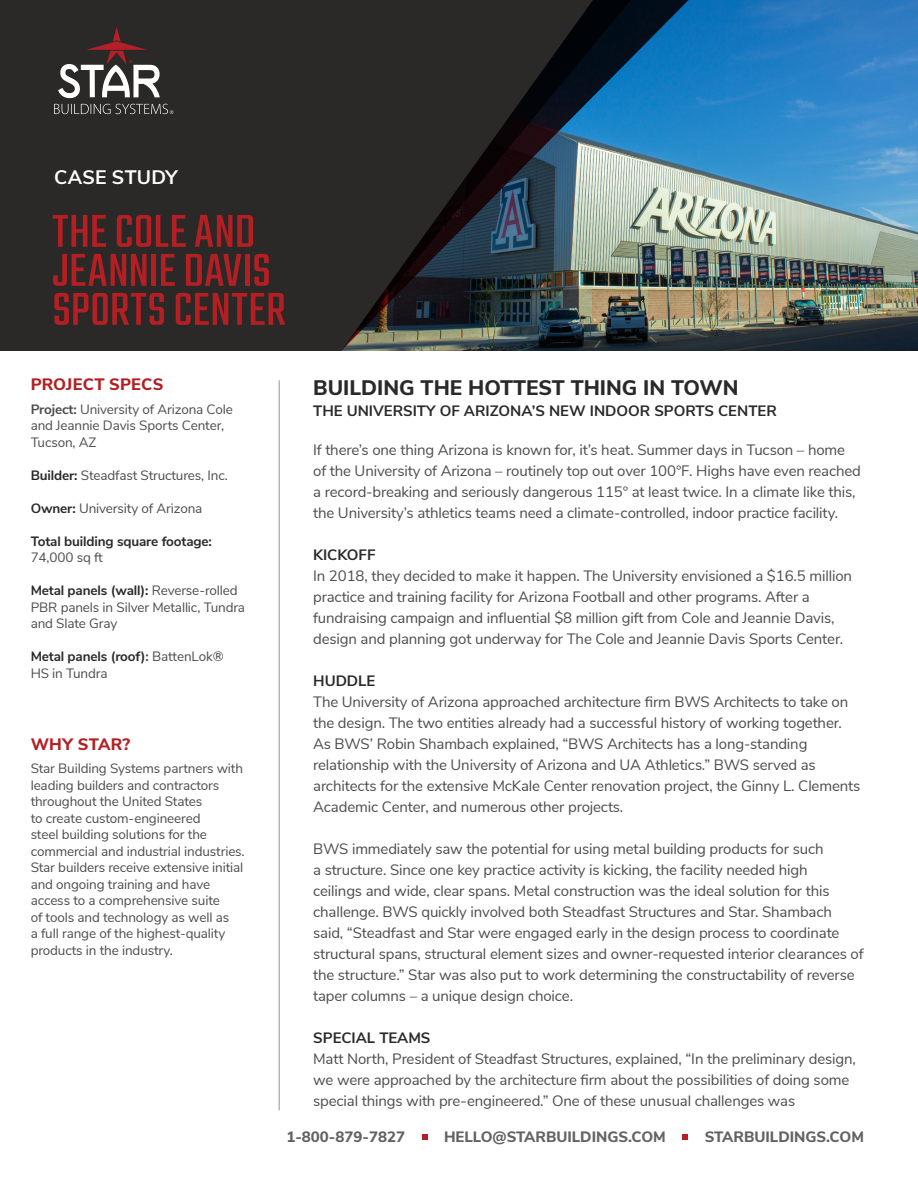
<style>
.page{position:relative;width:918px;height:1188px;background:#fff}
.page>*{position:absolute;margin:0;border:0;box-sizing:border-box;transform-origin:0 0}
.Head{font:51px/39px "Teko";letter-spacing:.005em;color:#b31f23}
.Body_Head_Text{font:800 21px "Nunito Sans";color:#2a2928}
.Panel_Type{font:700 19.5px "Nunito Sans";letter-spacing:.01em;color:#fff}
.Sidebar_Header_Red{font:800 16.5px "Nunito Sans";letter-spacing:.01em;color:#b31f23}
.Body_Text{font:15px/21px "Nunito Sans";letter-spacing:-.01em;color:#4b4c4d}
.Body_Sub_Head_Text{font:700 15px "Nunito Sans";color:#2a2928}
.t1{font:800 15px "Nunito Sans";color:#636366}
.Sidebar_Text{font:13.5px/16.5px "Nunito Sans";letter-spacing:-.01em;color:#4b4c4d}
.Sidebar_Text-2{font:700 13.5px "Nunito Sans";letter-spacing:-.01em;color:#2a2928}
.s1{font-weight:700}
.s2{font-weight:700;color:#2a2928}
</style>
<div class="page">
<img style="left:709px;top:0;width:209px;height:351px">
<img style="left:648px;top:0;width:61px;height:351px">
<img style="left:608px;top:0;width:40px;height:351px">
<svg style="left:0;top:0;width:608px;height:351px;background:#2c2e2f"></svg>
<svg style="left:54px;top:104px;width:119px;height:10px"></svg>
<svg style="left:58px;top:27px;width:102px;height:71px"></svg>
<svg style="left:422px;top:1134px;width:5px;height:6px"></svg>
<svg style="left:683px;top:1134px;width:5px;height:6px"></svg>
<hr style="left:279px;top:380px;width:1px;height:730px;background:#939598">
<p class="Panel_Type" style="left:54px;top:162px;width:125px">CASE STUDY</p>
<p class="Head" style="left:52px;top:216px;width:205px">THE COLE AND</p>
<p class="Head" style="left:52px;top:255px;width:235px">JEANNIE DAVIS<br>SPORTS CENTER</p>
<p class="Sidebar_Header_Red" style="left:31px;top:373px;width:134px">PROJECT SPECS</p>
<p class="Sidebar_Text" style="left:31px;top:400px;width:204px"><span class="s1">Project:</span> University of Arizona Cole and Jeannie Davis Sports Center,<br>Tucson, AZ</p>
<p class="Sidebar_Text" style="left:31px;top:466px;width:199px"><span class="s2">Builder:</span> Steadfast Structures, Inc.</p>
<p class="Sidebar_Text" style="left:31px;top:499px;width:173px"><span class="s2">Owner:</span> University of Arizona</p>
<p class="Sidebar_Text-2" style="left:31px;top:531px;width:183px">Total building square footage:</p>
<p class="Sidebar_Text" style="left:31px;top:548px;width:74px">74,000 sq ft</p>
<p class="Sidebar_Text" style="left:31px;top:581px;width:216px"><span class="s2">Metal panels (wall):</span> Reverse-rolled<br>PBR panels in Silver Metallic, Tundra and Slate Gray</p>
<p class="Sidebar_Text" style="left:31px;top:647px;width:195px"><span class="s2">Metal panels (roof)</span><span class="s1">:</span> BattenLok®<br>HS in Tundra</p>
<p class="Sidebar_Header_Red" style="left:31px;top:732px;width:101px">WHY STAR?</p>
<p class="Sidebar_Text" style="left:31px;top:760px;width:214px">Star Building Systems partners with</p>
<p class="Sidebar_Text" style="left:31px;top:776px;width:190px">leading builders and contractors</p>
<p class="Sidebar_Text" style="left:31px;top:793px;width:173px">throughout the United States</p>
<p class="Sidebar_Text" style="left:31px;top:809px;width:171px">to create custom-engineered</p>
<p class="Sidebar_Text" style="left:31px;top:826px;width:178px">steel building solutions for the</p>
<p class="Sidebar_Text" style="left:31px;top:842px;width:216px">commercial and industrial industries.</p>
<p class="Sidebar_Text" style="left:31px;top:859px;width:214px">Star builders receive extensive initial</p>
<p class="Sidebar_Text" style="left:31px;top:875px;width:181px">and ongoing training and have</p>
<p class="Sidebar_Text" style="left:31px;top:892px;width:191px">access to a comprehensive suite</p>
<p class="Sidebar_Text" style="left:31px;top:908px;width:200px">of tools and technology as well as</p>
<p class="Sidebar_Text" style="left:31px;top:925px;width:196px">a full range of the highest-quality</p>
<p class="Sidebar_Text" style="left:31px;top:941px;width:144px">products in the industry.</p>
<p class="Body_Head_Text" style="left:313px;top:372px;width:427px">BUILDING THE HOTTEST THING IN TOWN</p>
<p class="Body_Sub_Head_Text" style="left:313px;top:400px;width:465px">THE UNIVERSITY OF ARIZONA’S NEW INDOOR SPORTS CENTER</p>
<p class="Body_Text" style="left:313px;top:438px;width:549px">If there’s one thing Arizona is known for, it’s heat. Summer days in Tucson – home of the University of Arizona – routinely top out over 100°F. Highs have even reached a record-breaking and seriously dangerous 115° at least twice. In a climate like this, the University’s athletics teams need a climate-controlled, indoor practice facility.</p>
<p class="Body_Sub_Head_Text" style="left:313px;top:544px;width:64px">KICKOFF</p>
<p class="Body_Text" style="left:313px;top:564px;width:540px">In 2018, they decided to make it happen. The University envisioned a $16.5 million practice and training facility for Arizona Football and other programs. After a fundraising campaign and influential $8 million gift from Cole and Jeannie Davis, design and planning got underway for The Cole and Jeannie Davis Sports Center.</p>
<p class="Body_Sub_Head_Text" style="left:313px;top:670px;width:64px">HUDDLE</p>
<p class="Body_Text" style="left:313px;top:690px;width:549px">The University of Arizona approached architecture firm BWS Architects to take on the design. The two entities already had a successful history of working together.<br>As BWS’ Robin Shambach explained, “BWS Architects has a long-standing relationship with the University of Arizona and UA Athletics.” BWS served as architects for the extensive McKale Center renovation project, the Ginny L. Clements Academic Center, and numerous other projects.</p>
<p class="Body_Text" style="left:313px;top:837px;width:552px">BWS immediately saw the potential for using metal building products for such<br>a structure. Since one key practice activity is kicking, the facility needed high<br>ceilings and wide, clear spans. Metal construction was the ideal solution for this challenge. BWS quickly involved both Steadfast Structures and Star. Shambach said, “Steadfast and Star were engaged early in the design process to coordinate structural spans, structural element sizes and owner-requested interior clearances of the structure.” Star was also put to work determining the constructability of reverse taper columns – a unique design choice.</p>
<p class="Body_Sub_Head_Text" style="left:313px;top:1027px;width:119px">SPECIAL TEAMS</p>
<p class="Body_Text" style="left:313px;top:1047px;width:544px">Matt North, President of Steadfast Structures, explained, “In the preliminary design, we were approached by the architecture firm about the possibilities of doing some special things with pre-engineered.” One of these unusual challenges was</p>
<p class="t1" style="left:286px;top:1126px;width:120px">1-800-879-7827</p>
<p class="t1" style="left:444px;top:1126px;width:223px">HELLO@STARBUILDINGS.COM</p>
<p class="t1" style="left:705px;top:1126px;width:161px">STARBUILDINGS.COM</p>
</div>
